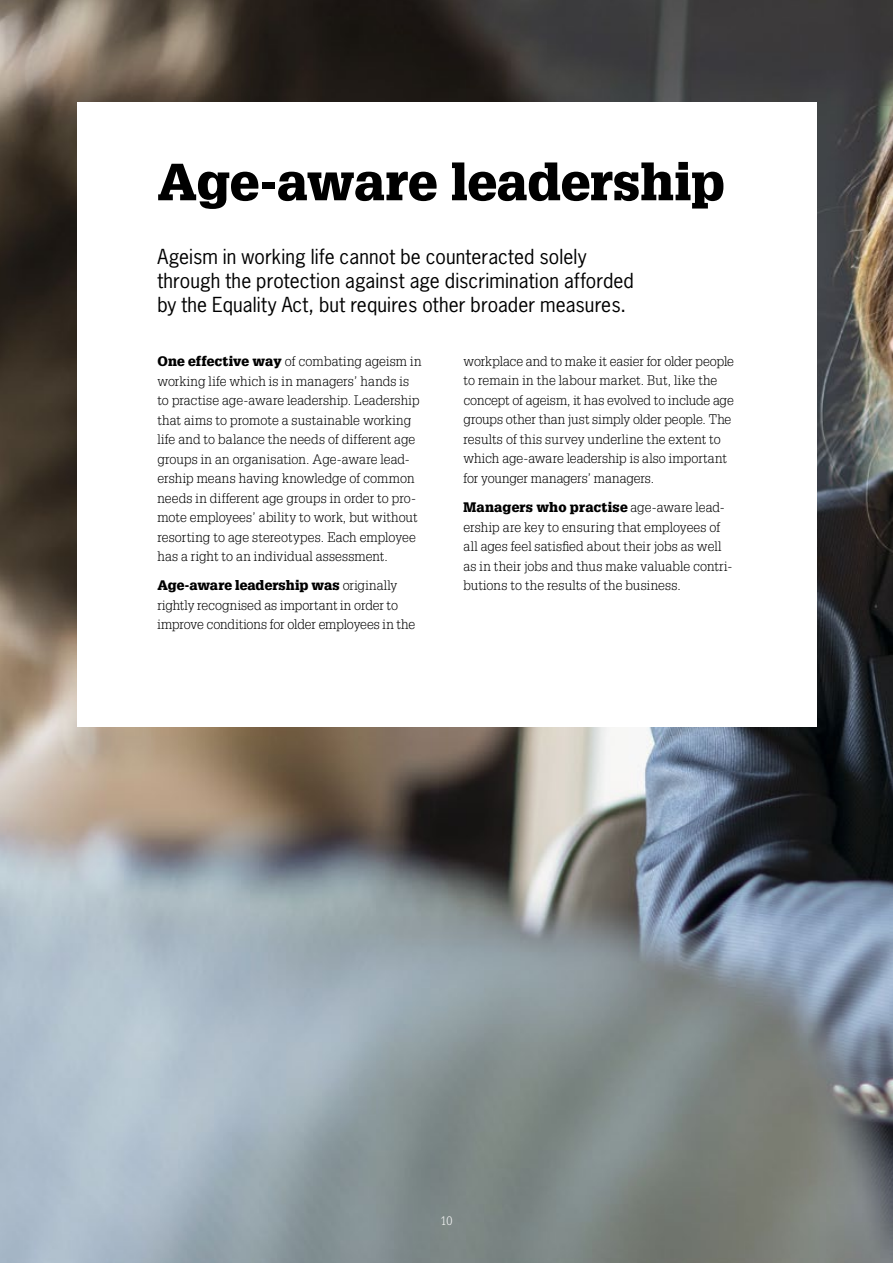
<style>
.page{position:relative;width:893px;height:1263px;background:#fff}
.page>*{position:absolute;margin:0;border:0;box-sizing:border-box;transform-origin:0 0}
.t1{font:900 51px "Glypha LT Std";letter-spacing:-.005em;color:#000}
.t2{font:19.5px/24px "News Gothic Std";letter-spacing:.005em;color:#000}
.t3{font:300 13.5px/19.5px "Glypha LT Std";color:#000}
.t4{font:300 12px "Glypha LT Std";color:#fff}
.s1{font-weight:900}
</style>
<div class="page">
<img style="left:0;top:0;width:893px;height:1263px">
<div style="left:77px;top:103px;width:739px;height:624px;background:#fff"></div>
<h1 class="t1" style="left:157px;top:151px;width:569px">Age-aware leadership</h1>
<h2 class="t2" style="left:157px;top:245px;width:478px">Ageism in working life cannot be counteracted solely through the protection against age discrimination afforded by the Equality Act, but requires other broader measures.</h2>
<p class="t3" style="left:157px;top:352px;width:266px"><span class="s1">One effective way</span> of combating ageism in working life which is in managers’ hands is to practise age-aware leadership. Leadership that aims to promote a sustainable working life and to balance the needs of different age groups in an organisation. Age-aware lead&shy;ership means having knowledge of common needs in different age groups in order to pro&shy;mote employees’ ability to work, but without resorting to age stereotypes. Each employee has a right to an individual assessment.</p>
<p class="t3" style="left:157px;top:576px;width:260px"><span class="s1">Age-aware leadership was</span> originally rightly recognised as important in order to improve conditions for older employees in the</p>
<p class="t3" style="left:463px;top:352px;width:272px">workplace and to make it easier for older people to remain in the labour market. But, like the concept of ageism, it has evolved to include age groups other than just simply older people. The results of this survey underline the extent to which age-aware leadership is also important for younger managers’ managers.</p>
<p class="t3" style="left:463px;top:498px;width:270px"><span class="s1">Managers who practise</span> age-aware lead&shy;ership are key to ensuring that employees of all ages feel satisfied about their jobs as well as in their jobs and thus make valuable contri&shy;butions to the results of the business.</p>
<p class="t4" style="left:440px;top:1214px;width:14px">10</p>
</div>
